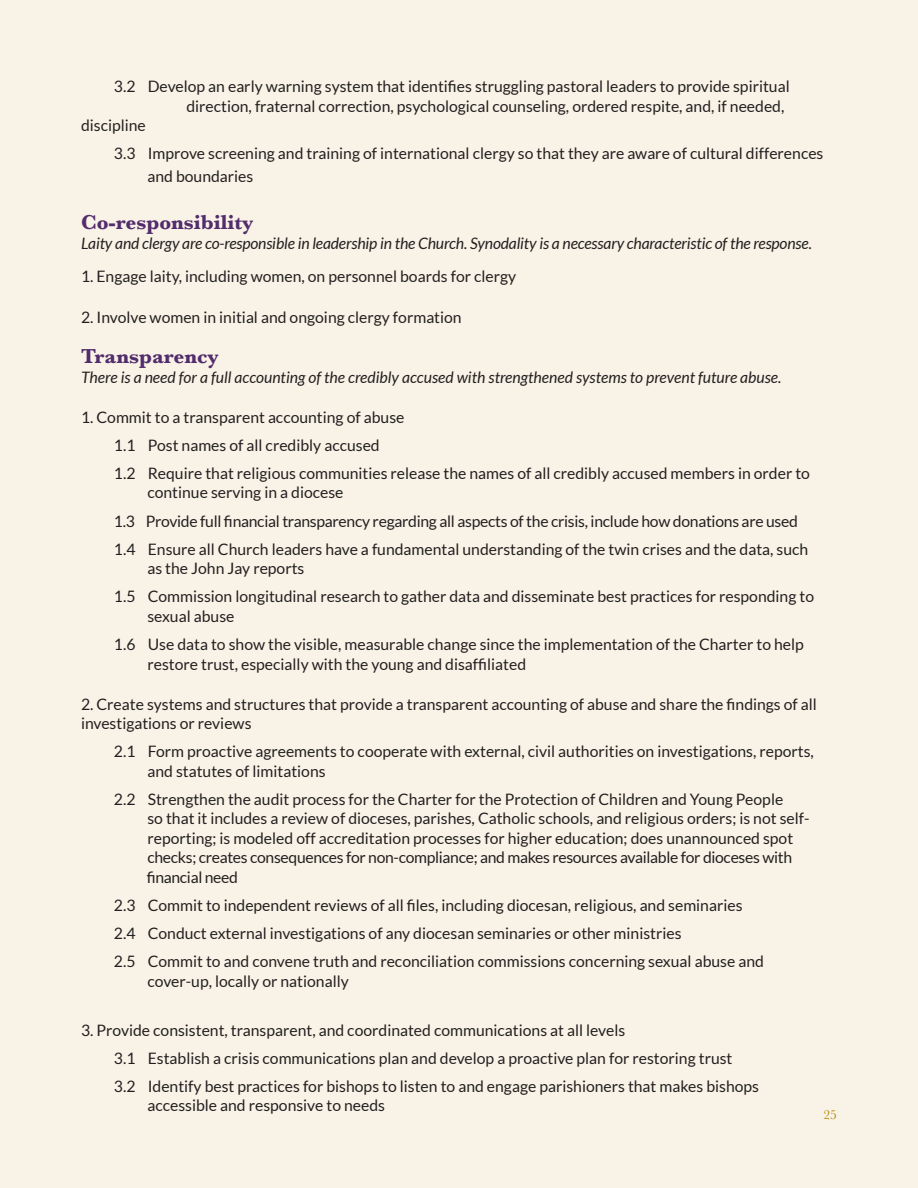
<style>
.page{position:relative;width:918px;height:1188px;background:#f8f3e6}
.page>*{position:absolute;margin:0;border:0;box-sizing:border-box;transform-origin:0 0}
.t1{font:700 21px "Baskerville";color:#522c6c}
.t2{font:15.75px/28.2px "Lato";color:#231f20}
.t3{font:italic 15.75px "Lato";letter-spacing:-.01em;color:#231f20}
.t4{font:13.5px "Baskerville";color:#b38805}
.s1{font-style:normal}
</style>
<div class="page">
<p class="t2" style="left:114px;top:72px;width:677px">3.2 Develop an early warning system that identifies struggling pastoral leaders to provide spiritual</p>
<p class="t2" style="left:186px;top:92px;width:599px">direction, fraternal correction, psychological counseling, ordered respite, and, if needed,</p>
<p class="t2" style="left:81px;top:111px;width:66px">discipline</p>
<p class="t2" style="left:147px;top:142px;width:678px;line-height:22.5px;text-indent:-33px">3.3 Improve screening and training of international clergy so that they are aware of cultural differences and boundaries</p>
<h1 class="t1" style="left:81px;top:208px;width:174px">Co-responsibility</h1>
<p class="t3" style="left:81px;top:234px;width:732px">Laity and clergy are co-responsible in leadership in the Church. Synodality is a necessary characteristic of the response<span class="s1">.</span></p>
<p class="t2" style="left:81px;top:262px;width:437px">1. Engage laity, including women, on personnel boards for clergy</p>
<p class="t2" style="left:81px;top:303px;width:382px">2. Involve women in initial and ongoing clergy formation</p>
<h1 class="t1" style="left:81px;top:342px;width:139px">Transparency</h1>
<p class="t3" style="left:81px;top:368px;width:702px">There is a need for a full accounting of the credibly accused with strengthened systems to prevent future abuse.</p>
<p class="t2" style="left:114px;top:403px;width:698px;text-indent:-33px">1. Commit to a transparent accounting of abuse<br>1.1 Post names of all credibly accused<br>1.2 Require that religious communities release the names of all credibly accused members in order to</p>
<p class="t2" style="left:114px;top:479px;width:696px;text-indent:33px">continue serving in a diocese<br>1.3 Provide full financial transparency regarding all aspects of the crisis, include how donations are used<br>1.4 Ensure all Church leaders have a fundamental understanding of the twin crises and the data, such</p>
<p class="t2" style="left:114px;top:554px;width:702px;text-indent:33px">as the John Jay reports<br>1.5 Commission longitudinal research to gather data and disseminate best practices for responding to</p>
<p class="t2" style="left:114px;top:602px;width:691px;text-indent:33px">sexual abuse<br>1.6 Use data to show the visible, measurable change since the implementation of the Charter to help</p>
<p class="t2" style="left:147px;top:650px;width:380px">restore trust, especially with the young and disaffiliated</p>
<p class="t2" style="left:81px;top:694px;width:738px;line-height:19.5px">2. Create systems and structures that provide a transparent accounting of abuse and share the findings of all investigations or reviews</p>
<p class="t2" style="left:147px;top:742px;width:668px;line-height:19.5px;text-indent:-33px">2.1 Form proactive agreements to cooperate with external, civil authorities on investigations, reports, and statutes of limitations</p>
<p class="t2" style="left:147px;top:789px;width:664px;line-height:19.5px;text-indent:-33px">2.2 Strengthen the audit process for the Charter for the Protection of Children and Young People<br>so that it includes a review of dioceses, parishes, Catholic schools, and religious orders; is not self&shy;reporting; is modeled off accreditation processes for higher education; does unannounced spot checks; creates consequences for non-compliance; and makes resources available for dioceses with financial need</p>
<p class="t2" style="left:114px;top:891px;width:651px">2.3 Commit to independent reviews of all files, including diocesan, religious, and seminaries<br>2.4 Conduct external investigations of any diocesan seminaries or other ministries<br>2.5 Commit to and convene truth and reconciliation commissions concerning sexual abuse and</p>
<p class="t2" style="left:147px;top:967px;width:203px">cover-up, locally or nationally</p>
<p class="t2" style="left:114px;top:1016px;width:647px;text-indent:-33px">3. Provide consistent, transparent, and coordinated communications at all levels<br>3.1 Establish a crisis communications plan and develop a proactive plan for restoring trust<br>3.2 Identify best practices for bishops to listen to and engage parishioners that makes bishops</p>
<p class="t2" style="left:147px;top:1092px;width:239px">accessible and responsive to needs</p>
<p class="t4" style="left:824px;top:1106px;width:15px">25</p>
</div>
